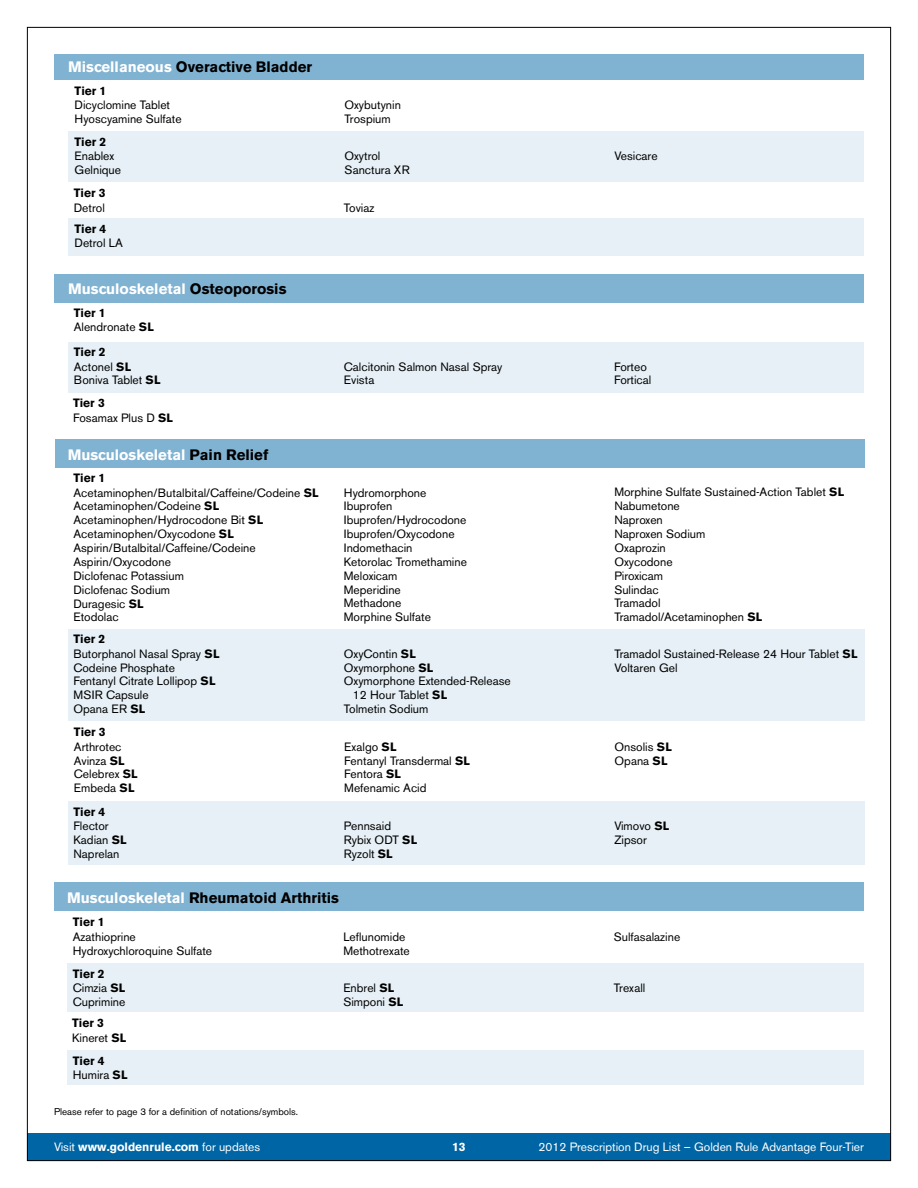
<style>
.page{position:relative;width:918px;height:1188px;background:#fff}
.page>*{position:absolute;margin:0;border:0;box-sizing:border-box;transform-origin:0 0}
.t1{font:700 15px "Akzidenz Grotesk BE";color:#000}
.t2{font:700 15px "Akzidenz Grotesk BE";color:#fff}
.t3{font:12px/13.8px "Akzidenz Grotesk BE";color:#000}
.t4{font:700 12px "Akzidenz Grotesk BE";color:#000}
.t5{font:12px "Akzidenz Grotesk BE";color:#fff}
.t6{font:700 12px "Akzidenz Grotesk BE";color:#fff}
.t7{font:9.75px "Akzidenz Grotesk BE";color:#000}
.s1{color:#fff}
.s2{color:#000}
.s3{font-weight:700}
.s4{font-weight:400}
</style>
<div class="page">
<div style="left:27px;top:1133px;width:864px;height:28px;background:#0065a4"></div>
<div style="left:55px;top:54px;width:809px;height:26px;background:#80b2d2"></div>
<div style="left:55px;top:274px;width:809px;height:28px;background:#80b2d2"></div>
<div style="left:69px;top:132px;width:795px;height:50px;background:#e6f0f6"></div>
<div style="left:69px;top:219px;width:795px;height:37px;background:#e6f0f6"></div>
<div style="left:68px;top:342px;width:796px;height:50px;background:#e6f0f6"></div>
<div style="left:55px;top:439px;width:810px;height:29px;background:#80b2d2"></div>
<div style="left:68px;top:629px;width:797px;height:92px;background:#e6f0f6"></div>
<div style="left:68px;top:802px;width:797px;height:63px;background:#e6f0f6"></div>
<div style="left:54px;top:883px;width:810px;height:28px;background:#80b2d2"></div>
<div style="left:67px;top:963px;width:797px;height:49px;background:#e6f0f6"></div>
<div style="left:67px;top:1050px;width:797px;height:34px;background:#e6f0f6"></div>
<p class="t1" style="left:68px;top:58px;width:246px"><span class="s1">Miscellaneous</span> Overactive Bladder</p>
<p class="t4" style="left:75px;top:84px;width:33px">Tier 1</p>
<p class="t3" style="left:75px;top:98px;width:109px">Dicyclomine Tablet<br>Hyoscyamine Sulfate</p>
<p class="t3" style="left:344px;top:98px;width:58px">Oxybutynin<br>Trospium</p>
<p class="t4" style="left:75px;top:135px;width:33px">Tier 2</p>
<p class="t3" style="left:75px;top:149px;width:48px">Enablex<br>Gelnique</p>
<p class="t3" style="left:344px;top:149px;width:67px">Oxytrol<br>Sanctura XR</p>
<p class="t3" style="left:614px;top:149px;width:45px">Vesicare</p>
<p class="t4" style="left:74px;top:186px;width:33px">Tier 3</p>
<p class="t3" style="left:74px;top:201px;width:33px">Detrol</p>
<p class="t3" style="left:344px;top:201px;width:32px">Toviaz</p>
<p class="t4" style="left:75px;top:222px;width:33px">Tier 4</p>
<p class="t3" style="left:75px;top:236px;width:50px">Detrol LA</p>
<p class="t2" style="left:68px;top:280px;width:220px">Musculoskeletal <span class="s2">Osteoporosis</span></p>
<p class="t4" style="left:74px;top:306px;width:33px">Tier 1</p>
<p class="t3" style="left:74px;top:320px;width:82px">Alendronate <span class="s3">SL</span></p>
<p class="t4" style="left:74px;top:345px;width:33px">Tier 2</p>
<p class="t3" style="left:74px;top:360px;width:88px">Actonel <span class="s3">SL<br></span>Boniva Tablet <span class="s3">SL</span></p>
<p class="t3" style="left:344px;top:360px;width:160px">Calcitonin Salmon Nasal Spray<br>Evista</p>
<p class="t3" style="left:614px;top:360px;width:39px">Forteo<br>Fortical</p>
<p class="t4" style="left:73px;top:396px;width:33px">Tier 3</p>
<p class="t3" style="left:73px;top:411px;width:102px">Fosamax Plus D <span class="s3">SL</span></p>
<p class="t2" style="left:68px;top:446px;width:202px">Musculoskeletal <span class="s2">Pain Relief</span></p>
<p class="t3" style="left:73px;top:485px;width:247px">Acetaminophen/Butalbital/Caffeine/Codeine <span class="s3">SL<br></span>Acetaminophen/Codeine <span class="s3">SL<br></span>Acetaminophen/Hydrocodone Bit <span class="s3">SL<br></span>Acetaminophen/Oxycodone <span class="s3">SL<br></span>Aspirin/Butalbital/Caffeine/Codeine<br>Aspirin/Oxycodone<br>Diclofenac Potassium<br>Diclofenac Sodium<br>Duragesic <span class="s3">SL<br></span>Etodolac</p>
<p class="t3" style="left:344px;top:485px;width:125px">Hydromorphone<br>Ibuprofen<br>Ibuprofen/Hydrocodone<br>Ibuprofen/Oxycodone<br>Indomethacin<br>Ketorolac Tromethamine<br>Meloxicam<br>Meperidine<br>Methadone<br>Morphine Sulfate</p>
<p class="t3" style="left:614px;top:485px;width:231px">Morphine Sulfate Sustained-Action Tablet <span class="s3">SL<br></span>Nabumetone<br>Naproxen<br>Naproxen Sodium<br>Oxaprozin<br>Oxycodone<br>Piroxicam<br>Sulindac<br>Tramadol<br>Tramadol/Acetaminophen <span class="s3">SL</span></p>
<p class="t4" style="left:73px;top:471px;width:33px">Tier 1</p>
<p class="t4" style="left:73px;top:632px;width:33px">Tier 2</p>
<p class="t3" style="left:73px;top:647px;width:148px">Butorphanol Nasal Spray <span class="s3">SL<br></span>Codeine Phosphate<br>Fentanyl Citrate Lollipop <span class="s3">SL<br></span>MSIR Capsule<br>Opana ER <span class="s3">SL</span></p>
<p class="t3" style="left:344px;top:647px;width:74px">OxyContin <span class="s3">SL</span></p>
<p class="t3" style="left:344px;top:661px;width:91px">Oxymorphone <span class="s3">SL</span></p>
<p class="t3" style="left:344px;top:674px;width:168px">Oxymorphone Extended-Release</p>
<p class="t3" style="left:353px;top:688px;width:96px">12 Hour Tablet <span class="s3">SL</span></p>
<p class="t3" style="left:344px;top:702px;width:86px">Tolmetin Sodium</p>
<p class="t4" style="left:74px;top:725px;width:33px">Tier 3</p>
<p class="t3" style="left:614px;top:647px;width:245px">Tramadol Sustained-Release 24 Hour Tablet <span class="s3">SL<br></span>Voltaren Gel</p>
<p class="t3" style="left:74px;top:740px;width:65px">Arthrotec<br>Avinza <span class="s3">SL<br></span>Celebrex <span class="s3">SL<br></span>Embeda <span class="s3">SL</span></p>
<p class="t3" style="left:344px;top:740px;width:127px">Exalgo <span class="s3">SL<br></span>Fentanyl Transdermal <span class="s3">SL<br></span>Fentora <span class="s3">SL<br></span>Mefenamic Acid</p>
<p class="t3" style="left:615px;top:740px;width:59px">Onsolis <span class="s3">SL<br></span>Opana <span class="s3">SL</span></p>
<p class="t4" style="left:73px;top:805px;width:33px">Tier 4</p>
<p class="t3" style="left:73px;top:819px;width:55px">Flector<br>Kadian <span class="s3">SL<br></span>Naprelan</p>
<p class="t3" style="left:344px;top:819px;width:75px">Pennsaid<br>Rybix ODT <span class="s3">SL<br></span>Ryzolt <span class="s3">SL</span></p>
<p class="t3" style="left:614px;top:819px;width:57px">Vimovo <span class="s3">SL<br></span>Zipsor</p>
<p class="t1" style="left:67px;top:889px;width:273px"><span class="s1">Musculoskeletal</span> Rheumatoid Arthritis</p>
<p class="t3" style="left:73px;top:930px;width:141px">Azathioprine<br>Hydroxychloroquine Sulfate</p>
<p class="t3" style="left:343px;top:930px;width:68px">Leflunomide<br>Methotrexate</p>
<p class="t3" style="left:614px;top:930px;width:68px">Sulfasalazine</p>
<p class="t4" style="left:73px;top:915px;width:33px">Tier 1</p>
<p class="t4" style="left:73px;top:967px;width:33px">Tier 2</p>
<p class="t3" style="left:73px;top:981px;width:54px">Cimzia <span class="s3">SL<br></span>Cuprimine</p>
<p class="t3" style="left:343px;top:981px;width:62px">Enbrel <span class="s3">SL<br></span>Simponi <span class="s3">SL</span></p>
<p class="t3" style="left:614px;top:981px;width:33px">Trexall</p>
<p class="t4" style="left:72px;top:1016px;width:33px">Tier 3</p>
<p class="t3" style="left:72px;top:1031px;width:56px">Kineret <span class="s3">SL</span></p>
<p class="t4" style="left:73px;top:1054px;width:33px">Tier 4</p>
<p class="t3" style="left:73px;top:1068px;width:56px">Humira <span class="s3">SL</span></p>
<p class="t7" style="left:54px;top:1105px;width:246px">Please refer to page 3 for a definition of notations/symbols.</p>
<p class="t6" style="left:54px;top:1140px;width:208px"><span class="s4">Visit</span> www.goldenrule.com <span class="s4">for updates</span></p>
<p class="t6" style="left:452px;top:1140px;width:15px">13</p>
<p class="t5" style="left:538px;top:1140px;width:327px">2012 Prescription Drug List – Golden Rule Advantage Four-Tier</p>
</div>
